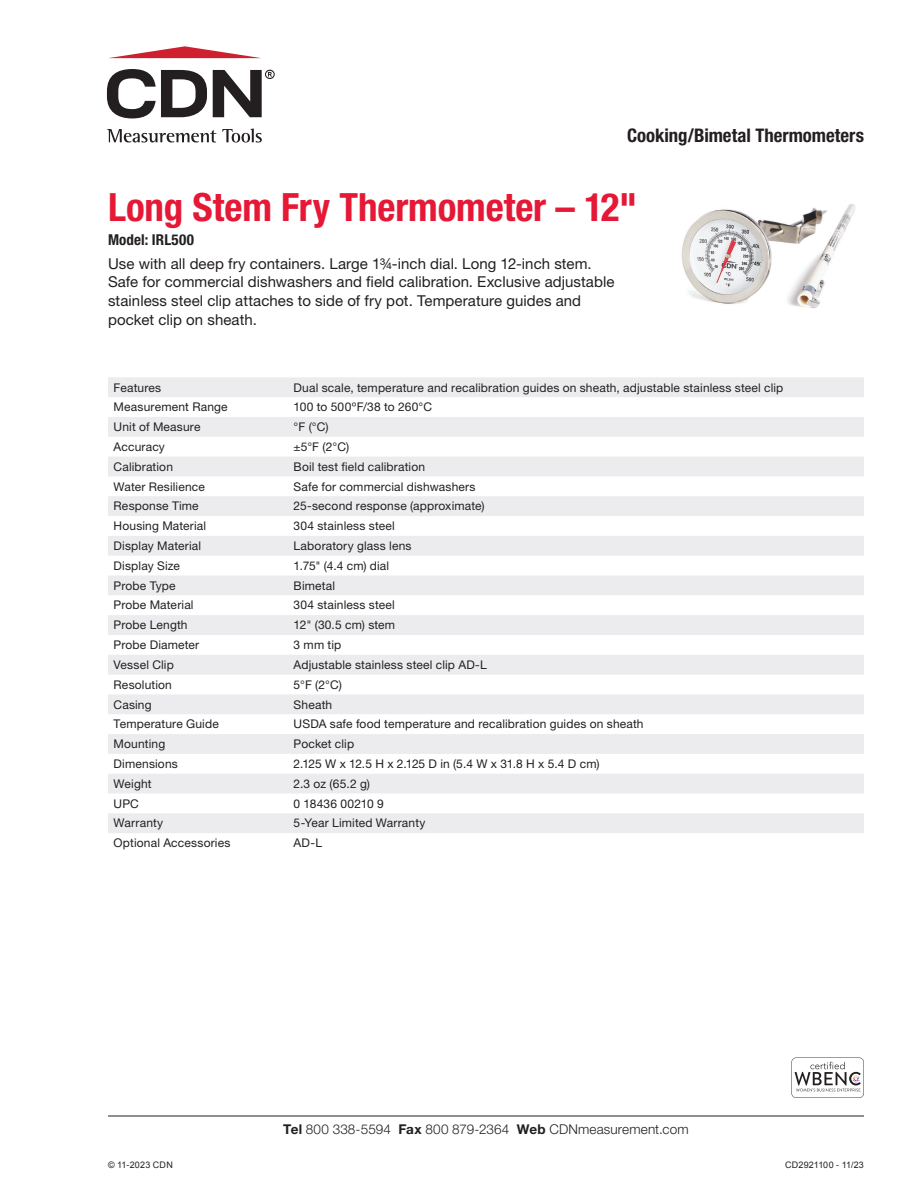
<style>
.page{position:relative;width:918px;height:1188px;background:#fff}
.page>*{position:absolute;margin:0;border:0;box-sizing:border-box;transform-origin:0 0}
.t1{font:700 condensed 39px "Helvetica Neue LT Std";letter-spacing:-.005em;color:#e51836}
.t2{font:700 condensed 18.75px "Helvetica Neue LT Std";color:#231f20}
.t3{font:15px/18.8px "Helvetica Neue LT Std";letter-spacing:.005em;color:#231f20}
.t4{font:700 condensed 15px "Helvetica Neue LT Std";letter-spacing:.005em;color:#231f20}
.t5{font:300 13.5px "Helvetica Neue LT Std";letter-spacing:.01em;color:#231f20}
.t6{font:12px "Helvetica Neue LT Std";letter-spacing:.015em;color:#231f20}
.t7{font:12px "Helvetica Neue LT Std";letter-spacing:-.015em;color:#231f20}
.t8{font:9px "Arial";letter-spacing:.025em;color:#231f20}
.s1{font-weight:700}
</style>
<div class="page">
<hr style="left:108px;top:1116px;width:756px;height:1px;background:#231f20">
<svg style="left:107px;top:129px;width:109px;height:14px"></svg>
<svg style="left:222px;top:129px;width:40px;height:14px"></svg>
<svg style="left:107px;top:69px;width:100px;height:49px"></svg>
<svg style="left:109px;top:46px;width:151px;height:12px"></svg>
<svg style="left:213px;top:70px;width:62px;height:47px"></svg>
<svg style="left:791px;top:1058px;width:73px;height:40px"></svg>
<img style="left:681px;top:204px;width:175px;height:105px">
<svg style="left:108px;top:377px;width:756px;height:456px;fill:#eeeeef"></svg>
<h2 class="t2" style="left:627px;top:124px;width:238px">Cooking/Bimetal Thermometers</h2>
<h1 class="t1" style="left:108px;top:184px;width:531px">Long Stem Fry Thermometer – 12"</h1>
<p class="t4" style="left:108px;top:231px;width:87px">Model: IRL500</p>
<p class="t3" style="left:108px;top:254px;width:508px">Use with all deep fry containers. Large 1¾-inch dial. Long 12-inch stem.<br>Safe for commercial dishwashers and field calibration. Exclusive adjustable stainless steel clip attaches to side of fry pot. Temperature guides and pocket clip on sheath.</p>
<p class="t6" style="left:114px;top:380px;width:49px">Features</p>
<p class="t6" style="left:294px;top:380px;width:491px">Dual scale, temperature and recalibration guides on sheath, adjustable stainless steel clip</p>
<p class="t6" style="left:114px;top:400px;width:116px">Measurement Range</p>
<p class="t6" style="left:294px;top:400px;width:140px">100 to 500ºF/38 to 260°C</p>
<p class="t6" style="left:114px;top:420px;width:88px">Unit of Measure</p>
<p class="t6" style="left:294px;top:420px;width:36px">°F (°C)</p>
<p class="t6" style="left:114px;top:440px;width:53px">Accuracy</p>
<p class="t6" style="left:294px;top:440px;width:57px">±5°F (2°C)</p>
<p class="t6" style="left:114px;top:459px;width:61px">Calibration</p>
<p class="t6" style="left:294px;top:459px;width:133px">Boil test field calibration</p>
<p class="t6" style="left:114px;top:479px;width:93px">Water Resilience</p>
<p class="t6" style="left:294px;top:479px;width:183px">Safe for commercial dishwashers</p>
<p class="t6" style="left:114px;top:499px;width:87px">Response Time</p>
<p class="t6" style="left:294px;top:499px;width:193px">25-second response (approximate)</p>
<p class="t6" style="left:114px;top:519px;width:94px">Housing Material</p>
<p class="t6" style="left:294px;top:519px;width:103px">304 stainless steel</p>
<p class="t6" style="left:114px;top:539px;width:89px">Display Material</p>
<p class="t6" style="left:294px;top:539px;width:119px">Laboratory glass lens</p>
<p class="t6" style="left:114px;top:558px;width:68px">Display Size</p>
<p class="t6" style="left:294px;top:558px;width:97px">1.75" (4.4 cm) dial</p>
<p class="t6" style="left:114px;top:578px;width:64px">Probe Type</p>
<p class="t6" style="left:294px;top:578px;width:43px">Bimetal</p>
<p class="t6" style="left:114px;top:598px;width:82px">Probe Material</p>
<p class="t6" style="left:294px;top:598px;width:103px">304 stainless steel</p>
<p class="t6" style="left:114px;top:618px;width:76px">Probe Length</p>
<p class="t6" style="left:294px;top:618px;width:103px">12" (30.5 cm) stem</p>
<p class="t6" style="left:114px;top:638px;width:87px">Probe Diameter</p>
<p class="t6" style="left:294px;top:638px;width:49px">3 mm tip</p>
<p class="t6" style="left:114px;top:657px;width:62px">Vessel Clip</p>
<p class="t6" style="left:294px;top:657px;width:195px">Adjustable stainless steel clip AD-L</p>
<p class="t6" style="left:114px;top:677px;width:60px">Resolution</p>
<p class="t6" style="left:294px;top:677px;width:50px">5°F (2°C)</p>
<p class="t6" style="left:114px;top:697px;width:40px">Casing</p>
<p class="t6" style="left:294px;top:697px;width:40px">Sheath</p>
<p class="t6" style="left:114px;top:717px;width:107px">Temperature Guide</p>
<p class="t6" style="left:294px;top:717px;width:351px">USDA safe food temperature and recalibration guides on sheath</p>
<p class="t6" style="left:114px;top:737px;width:53px">Mounting</p>
<p class="t6" style="left:294px;top:737px;width:62px">Pocket clip</p>
<p class="t6" style="left:114px;top:757px;width:66px">Dimensions</p>
<p class="t7" style="left:294px;top:757px;width:307px">2.125 W x 12.5 H x 2.125 D in (5.4 W x 31.8 H x 5.4 D cm)</p>
<p class="t6" style="left:114px;top:776px;width:40px">Weight</p>
<p class="t6" style="left:294px;top:776px;width:78px">2.3 oz (65.2 g)</p>
<p class="t6" style="left:114px;top:796px;width:27px">UPC</p>
<p class="t6" style="left:294px;top:796px;width:92px">0 18436 00210 9</p>
<p class="t6" style="left:114px;top:816px;width:51px">Warranty</p>
<p class="t6" style="left:294px;top:816px;width:133px">5-Year Limited Warranty</p>
<p class="t6" style="left:114px;top:836px;width:118px">Optional Accessories</p>
<p class="t6" style="left:294px;top:836px;width:30px">AD-L</p>
<p class="t5" style="left:283px;top:1121px;width:407px"><span class="s1">Tel</span> 800 338-5594 <span class="s1">Fax</span> 800 879-2364 <span class="s1">Web</span> CDNmeasurement.com</p>
<p class="t8" style="left:108px;top:1158px;width:66px">© 11-2023 CDN</p>
<p class="t8" style="left:785px;top:1158px;width:80px">CD2921100 - 11/23</p>
</div>
